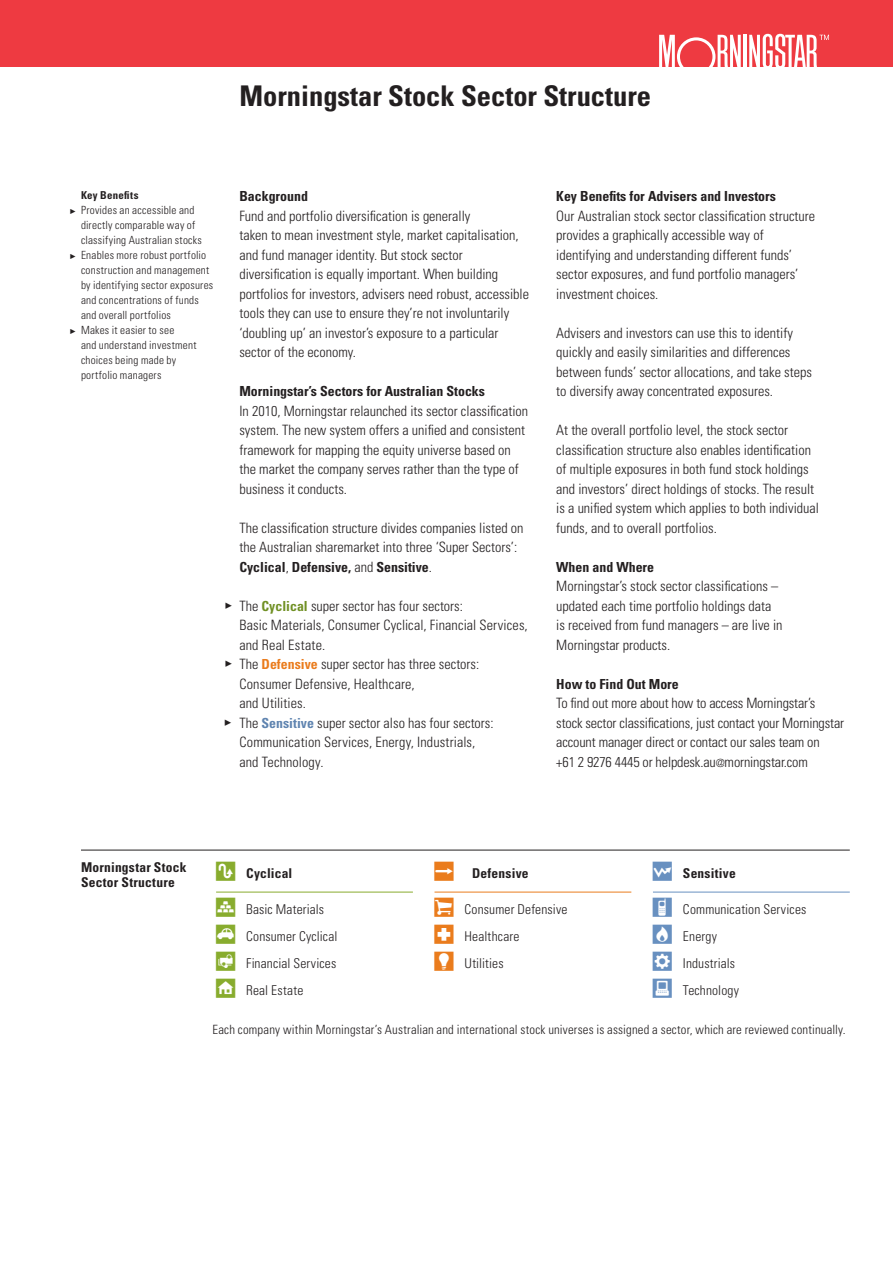
<style>
.page{position:relative;width:893px;height:1263px;background:#fff}
.page>*{position:absolute;margin:0;border:0;box-sizing:border-box;transform-origin:0 0}
._1_0_TItle{font:700 condensed 28.5px "Univers LT Std";color:#231f20}
._2_0_Body{font:300 condensed 14.25px/19.5px "Univers LT Std";color:#231f20}
._2_1_Body___Bold{font:700 condensed 13.8px "Univers LT Std";color:#231f20}
._2_0_Body-2{font:700 condensed 13.8px "Univers LT Std";color:#231f20}
._2_0_Body-3{font:300 condensed 13.5px "Univers LT Std";letter-spacing:.015em;color:#231f20}
._4_0_Graphic_Caption{font:700 condensed 13.5px/15px "Univers LT Std";letter-spacing:.02em;color:#231f20}
._2_0_Body-4{font:700 condensed 13.5px "Univers LT Std";letter-spacing:.015em;color:#231f20}
._2_0_Body-5{font:300 condensed 12.75px "Univers LT Std";letter-spacing:.015em;color:#231f20}
._3_1_Caption{font:300 condensed 11.25px/15px "Univers LT Std";letter-spacing:.02em;color:#231f20}
._3_1_Caption-2{font:700 condensed 10.8px "Univers LT Std";letter-spacing:.02em;color:#231f20}
.s1{font-weight:300}
.s2{font-weight:300;font-size:14.25px}
.s3{font-weight:700;font-size:13.8px;color:#709024}
.s4{font-weight:700;font-size:13.8px;color:#ea7c1d}
.s5{font-weight:700;font-size:13.8px;color:#5f84b0}
.s6{font-size:11.25px}
.s7{color:#88ac2e}
.s8{color:#ea7c1d}
.s9{color:#6890c0}
</style>
<div class="page">
<hr style="left:81px;top:850px;width:769px;height:1px;background:#231f20">
<hr style="left:216px;top:892px;width:197px;height:1px;background:#88ac2e">
<hr style="left:434px;top:892px;width:197px;height:1px;background:#ea7c1d">
<hr style="left:653px;top:892px;width:197px;height:1px;background:#6890c0">
<div style="left:0;top:0;width:893px;height:67px;background:#ee3a41"></div>
<hr style="left:743px;top:35px;width:3px;height:33px;background:#fff">
<svg style="left:659px;top:35px;width:82px;height:32px"></svg>
<svg style="left:749px;top:34px;width:80px;height:33px"></svg>
<p class="_1_0_TItle" style="left:239px;top:78px;width:413px">Morningstar Stock Sector Structure</p>
<p class="_3_1_Caption-2" style="left:81px;top:189px;width:59px">Key Benefits</p>
<p class="_3_1_Caption" style="left:81px;top:203px;width:122px;text-indent:-12px">✓ Provides an accessible and directly comparable way of classifying Australian stocks</p>
<p class="_3_1_Caption" style="left:81px;top:248px;width:134px;text-indent:-12px">✓ Enables more robust portfolio construction and management by identifying sector exposures and concentrations of funds and overall portfolios</p>
<p class="_3_1_Caption" style="left:81px;top:323px;width:117px;text-indent:-12px">✓ Makes it easier to see<br>and understand investment choices being made by portfolio managers</p>
<p class="_2_1_Body___Bold" style="left:239px;top:188px;width:70px">Background</p>
<p class="_2_0_Body" style="left:239px;top:206px;width:291px">Fund and portfolio diversification is generally<br>taken to mean investment style, market capitalisation, and fund manager identity. But stock sector diversification is equally important. When building portfolios for investors, advisers need robust, accessible tools they can use to ensure they’re not involuntarily ‘doubling up’ an investor’s exposure to a particular sector of the economy.</p>
<p class="_2_1_Body___Bold" style="left:239px;top:383px;width:247px">Morningstar’s Sectors for Australian Stocks</p>
<p class="_2_0_Body" style="left:239px;top:401px;width:290px">In 2010, Morningstar relaunched its sector classification system. The new system offers a unified and consistent framework for mapping the equity universe based on the market the company serves rather than the type of business it conducts.</p>
<p class="_2_0_Body" style="left:239px;top:518px;width:286px">The classification structure divides companies listed on the Australian sharemarket into three ‘Super Sectors’:</p>
<p class="_2_0_Body-2" style="left:239px;top:559px;width:194px">Cyclical<span class="s1">,</span> Defensive, <span class="s2">and</span> Sensitive<span class="s2">.</span></p>
<p class="_2_0_Body" style="left:239px;top:596px;width:290px">The <span class="s3">Cyclical</span> super sector has four sectors:<br>Basic Materials, Consumer Cyclical, Financial Services, and Real Estate.</p>
<p class="_2_0_Body" style="left:239px;top:655px;width:241px">The <span class="s4">Defensive</span> super sector has three sectors:<br>Consumer Defensive, Healthcare,<br>and Utilities.</p>
<p class="_2_0_Body" style="left:239px;top:713px;width:256px">The <span class="s5">Sensitive</span> super sector also has four sectors:<br>Communication Services, Energy, Industrials, and Technology.</p>
<p class="_2_1_Body___Bold" style="left:556px;top:188px;width:221px">Key Benefits for Advisers and Investors</p>
<p class="_2_0_Body" style="left:556px;top:206px;width:260px">Our Australian stock sector classification structure provides a graphically accessible way of identifying and understanding different funds’ sector exposures, and fund portfolio managers’ investment choices.</p>
<p class="_2_0_Body" style="left:556px;top:323px;width:257px">Advisers and investors can use this to identify quickly and easily similarities and differences between funds’ sector allocations, and take steps to diversify away concentrated exposures.</p>
<p class="_2_0_Body" style="left:556px;top:421px;width:264px">At the overall portfolio level, the stock sector classification structure also enables identification of multiple exposures in both fund stock holdings and investors’ direct holdings of stocks. The result is a unified system which applies to both individual funds, and to overall portfolios.</p>
<p class="_2_1_Body___Bold" style="left:556px;top:559px;width:99px">When and Where</p>
<p class="_2_0_Body" style="left:556px;top:577px;width:228px">Morningstar’s stock sector classifications – updated each time portfolio holdings data is received from fund managers – are live in Morningstar products.</p>
<p class="_2_1_Body___Bold" style="left:556px;top:676px;width:124px">How to Find Out More</p>
<p class="_2_0_Body" style="left:556px;top:694px;width:289px">To find out more about how to access Morningstar’s stock sector classifications, just contact your Morningstar account manager direct or contact our sales team on<br>+61 2 9276 4445 or helpdesk.au<span class="s6">@</span>morningstar.com</p>
<p class="_4_0_Graphic_Caption" style="left:81px;top:859px;width:107px">Morningstar Stock<br>Sector Structure</p>
<p class="_2_0_Body-4" style="left:216px;top:865px;width:78px"><span class="s7">❑</span> Cyclical</p>
<p class="_2_0_Body-3" style="left:246px;top:901px;width:80px">Basic Materials</p>
<p class="_2_0_Body-3" style="left:216px;top:928px;width:123px"><span class="s7">▼</span> Consumer Cyclical</p>
<p class="_2_0_Body-3" style="left:246px;top:955px;width:92px">Financial Services</p>
<p class="_2_0_Body-3" style="left:216px;top:982px;width:89px"><span class="s7">◆</span> Real Estate</p>
<p class="_2_0_Body-4" style="left:472px;top:865px;width:58px">Defensive</p>
<p class="_2_0_Body-3" style="left:434px;top:901px;width:134px"><span class="s8">▲</span> Consumer Defensive</p>
<p class="_2_0_Body-3" style="left:464px;top:928px;width:56px">Healthcare</p>
<p class="_2_0_Body-3" style="left:464px;top:955px;width:41px">Utilities</p>
<p class="_2_0_Body-4" style="left:683px;top:865px;width:54px">Sensitive</p>
<p class="_2_0_Body-3" style="left:683px;top:901px;width:125px">Communication Services</p>
<p class="_2_0_Body-3" style="left:653px;top:928px;width:66px"><span class="s9">□</span> Energy</p>
<p class="_2_0_Body-3" style="left:683px;top:955px;width:54px">Industrials</p>
<p class="_2_0_Body-3" style="left:683px;top:982px;width:58px">Technology</p>
<p class="_2_0_Body-5" style="left:212px;top:1021px;width:635px">Each company within Morningstar’s Australian and international stock universes is assigned a sector, which are reviewed continually.</p>
</div>
